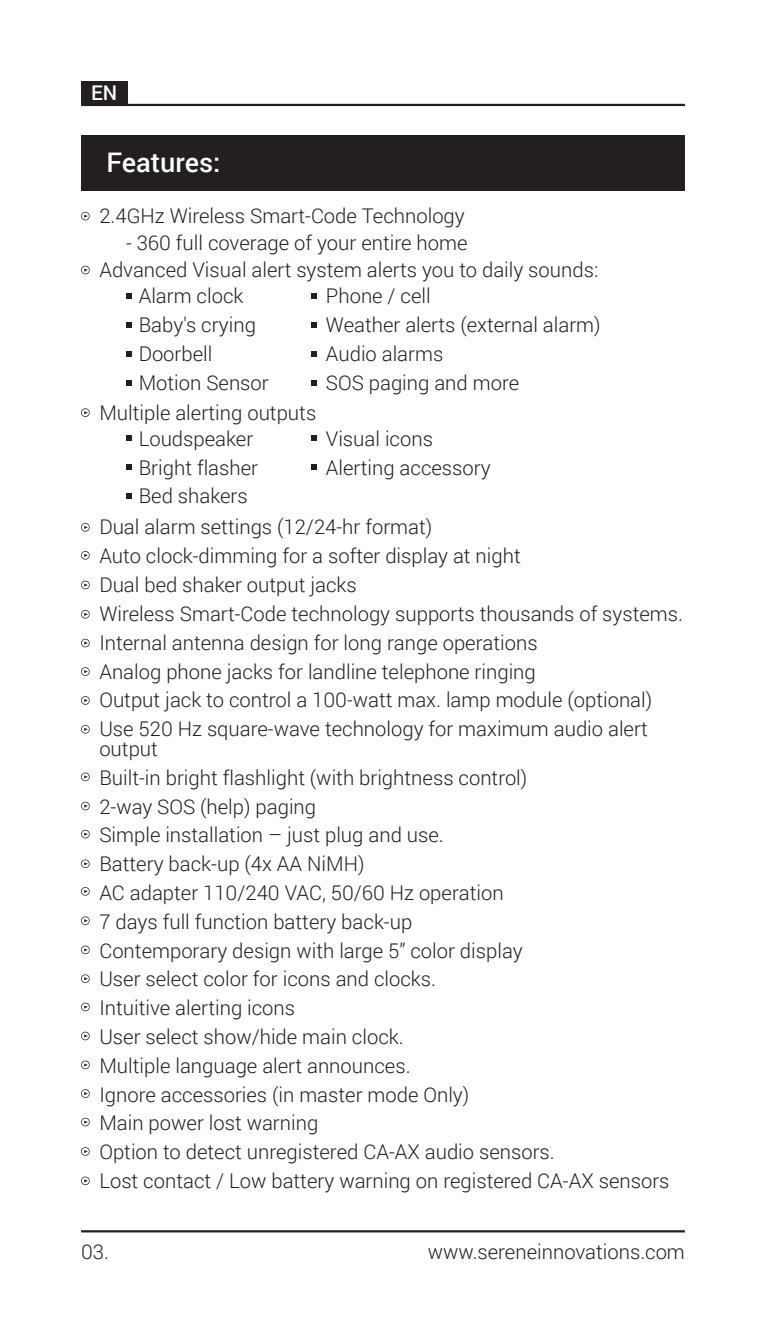
<style>
.page{position:relative;width:766px;height:1340px;background:#fff}
.page>*{position:absolute;margin:0;border:0;box-sizing:border-box;transform-origin:0 0}
.t1{font:500 27px "Roboto";color:#fff}
.t2{font:300 20.25px/28.8px "Roboto";color:#231f20}
.t3{font:500 20.25px "Roboto";color:#fff}
</style>
<div class="page">
<div style="left:81px;top:81px;width:46px;height:24px;background:#231f20"></div>
<hr style="left:81px;top:104px;width:603px;height:2px;background:#231f20">
<hr style="left:81px;top:1230px;width:603px;height:2px;background:#231f20">
<div style="left:81px;top:135px;width:603px;height:55px;background:#231f20"></div>
<svg style="left:81px;top:211px;width:9px;height:10px"></svg>
<svg style="left:81px;top:265px;width:9px;height:10px"></svg>
<svg style="left:126px;top:293px;width:6px;height:6px"></svg>
<svg style="left:126px;top:322px;width:6px;height:6px"></svg>
<svg style="left:126px;top:351px;width:6px;height:6px"></svg>
<svg style="left:126px;top:380px;width:6px;height:5px"></svg>
<svg style="left:311px;top:293px;width:6px;height:6px"></svg>
<svg style="left:311px;top:322px;width:6px;height:6px"></svg>
<svg style="left:311px;top:351px;width:6px;height:6px"></svg>
<svg style="left:311px;top:380px;width:6px;height:5px"></svg>
<svg style="left:81px;top:408px;width:9px;height:9px"></svg>
<svg style="left:81px;top:523px;width:9px;height:9px"></svg>
<svg style="left:81px;top:551px;width:9px;height:9px"></svg>
<svg style="left:81px;top:580px;width:9px;height:10px"></svg>
<svg style="left:81px;top:610px;width:9px;height:9px"></svg>
<svg style="left:81px;top:638px;width:9px;height:10px"></svg>
<svg style="left:81px;top:667px;width:9px;height:9px"></svg>
<svg style="left:81px;top:696px;width:9px;height:9px"></svg>
<svg style="left:81px;top:725px;width:9px;height:9px"></svg>
<svg style="left:81px;top:772px;width:9px;height:9px"></svg>
<svg style="left:81px;top:801px;width:9px;height:10px"></svg>
<svg style="left:81px;top:829px;width:9px;height:10px"></svg>
<svg style="left:81px;top:859px;width:9px;height:9px"></svg>
<svg style="left:81px;top:887px;width:9px;height:9px"></svg>
<svg style="left:81px;top:916px;width:9px;height:9px"></svg>
<svg style="left:81px;top:945px;width:9px;height:9px"></svg>
<svg style="left:81px;top:974px;width:9px;height:9px"></svg>
<svg style="left:81px;top:1002px;width:9px;height:9px"></svg>
<svg style="left:81px;top:1031px;width:9px;height:9px"></svg>
<svg style="left:81px;top:1060px;width:9px;height:9px"></svg>
<svg style="left:81px;top:1089px;width:9px;height:9px"></svg>
<svg style="left:81px;top:1117px;width:9px;height:9px"></svg>
<svg style="left:81px;top:1147px;width:9px;height:9px"></svg>
<svg style="left:81px;top:1176px;width:9px;height:9px"></svg>
<svg style="left:126px;top:435px;width:6px;height:6px"></svg>
<svg style="left:126px;top:464px;width:6px;height:6px"></svg>
<svg style="left:126px;top:493px;width:6px;height:6px"></svg>
<svg style="left:311px;top:435px;width:6px;height:6px"></svg>
<svg style="left:311px;top:464px;width:6px;height:6px"></svg>
<p class="t3" style="left:91px;top:79px;width:28px">EN</p>
<h1 class="t1" style="left:106px;top:143px;width:115px">Features:</h1>
<p class="t2" style="left:99px;top:201px;width:367px">2.4GHz Wireless Smart-Code Technology</p>
<p class="t2" style="left:126px;top:228px;width:343px">- 360 full coverage of your entire home</p>
<p class="t2" style="left:139px;top:281px;width:131px">Alarm clock<br>Baby's crying<br>Doorbell<br>Motion Sensor</p>
<p class="t2" style="left:326px;top:256px;width:274px;line-height:26.1px;text-indent:-226px">Advanced Visual alert system alerts you to daily sounds:<br>Phone / cell</p>
<p class="t2" style="left:326px;top:310px;width:276px">Weather alerts (external alarm)<br>Audio alarms<br>SOS paging and more</p>
<p class="t2" style="left:139px;top:423px;width:121px">Loudspeaker<br>Bright flasher<br>Bed shakers</p>
<p class="t2" style="left:326px;top:423px;width:166px">Visual icons<br>Alerting accessory</p>
<p class="t2" style="left:99px;top:397px;width:218px">Multiple alerting outputs</p>
<p class="t2" style="left:99px;top:512px;width:585px">Dual alarm settings (12/24-hr format)<br>Auto clock-dimming for a softer display at night<br>Dual bed shaker output jacks<br>Wireless Smart-Code technology supports thousands of systems.<br>Internal antenna design for long range operations<br>Analog phone jacks for landline telephone ringing<br>Output jack to control a 100-watt max. lamp module (optional)<br>Use 520 Hz square-wave technology for maximum audio alert</p>
<p class="t2" style="left:99px;top:733px;width:571px">output<br>Built-in bright flashlight (with brightness control)<br>2-way SOS (help) paging<br>Simple installation – just plug and use.<br>Battery back-up (4x AA NiMH)<br>AC adapter 110/240 VAC, 50/60 Hz operation<br>7 days full function battery back-up<br>Contemporary design with large 5” color display<br>User select color for icons and clocks.<br>Intuitive alerting icons<br>User select show/hide main clock.<br>Multiple language alert announces.<br>Ignore accessories (in master mode Only)<br>Main power lost warning<br>Option to detect unregistered CA-AX audio sensors.<br>Lost contact / Low battery warning on registered CA-AX sensors</p>
<p class="t2" style="left:81px;top:1236px;width:29px">03.</p>
<p class="t2" style="left:428px;top:1236px;width:258px">www.sereneinnovations.com</p>
</div>
